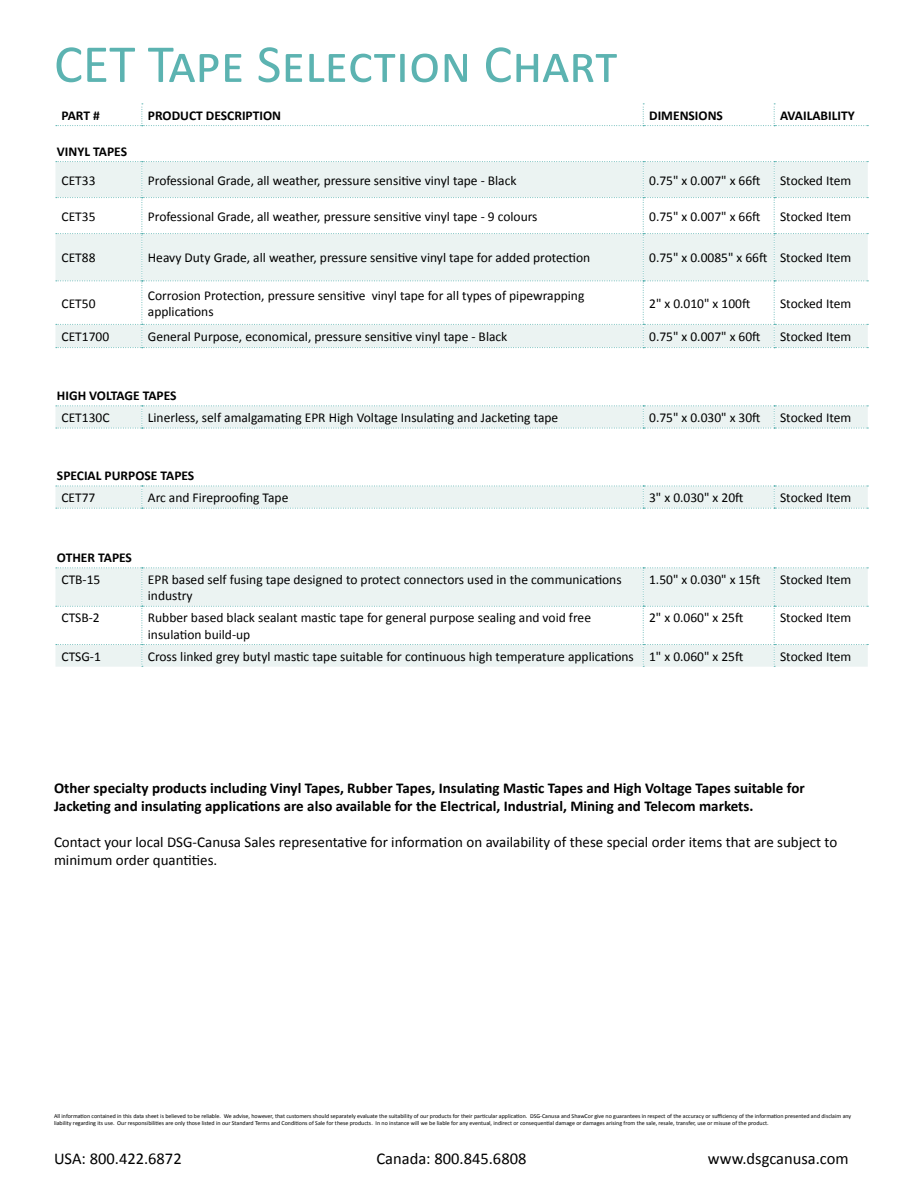
<style>
.page{position:relative;width:918px;height:1188px;background:#fff}
.page>*{position:absolute;margin:0;border:0;box-sizing:border-box;transform-origin:0 0}
.t1{font:54px "Calibri";color:#5cb3b1}
.t2{font:16.5px "Calibri";color:#000}
.t3{font:700 15px/18px "Calibri";color:#000}
.t4{font:15px/18px "Calibri";color:#000}
.t5{font:13.5px/16.2px "Calibri";color:#000}
.t6{font:700 13.5px "Calibri";color:#000}
.t7{font:6px/7.2px "Calibri";color:#000}
</style>
<div class="page">
<svg style="left:56px;top:348px;width:812px;height:220px"></svg>
<svg style="left:56px;top:104px;width:812px;height:22px"></svg>
<svg style="left:56px;top:406px;width:812px;height:23px;background:#e9f2f1"></svg>
<svg style="left:56px;top:161px;width:812px;height:187px"></svg>
<svg style="left:56px;top:486px;width:812px;height:23px;background:#e9f2f1"></svg>
<svg style="left:56px;top:568px;width:812px;height:99px"></svg>
<h1 class="t1" style="left:54px;top:30px;width:565px">CET Tape Selection Chart</h1>
<p class="t6" style="left:62px;top:107px;width:40px">PART #</p>
<p class="t6" style="left:148px;top:107px;width:135px">PRODUCT DESCRIPTION</p>
<p class="t6" style="left:649px;top:107px;width:75px">DIMENSIONS</p>
<p class="t6" style="left:780px;top:107px;width:76px">AVAILABILITY</p>
<p class="t6" style="left:57px;top:143px;width:72px">VINYL TAPES</p>
<p class="t5" style="left:61px;top:172px;width:36px">CET33</p>
<p class="t5" style="left:148px;top:172px;width:370px">Professional Grade, all weather, pressure sensitive vinyl tape - Black</p>
<p class="t5" style="left:649px;top:172px;width:113px">0.75" x 0.007" x 66ft</p>
<p class="t5" style="left:780px;top:172px;width:73px">Stocked Item</p>
<p class="t5" style="left:61px;top:208px;width:36px">CET35</p>
<p class="t5" style="left:148px;top:208px;width:391px">Professional Grade, all weather, pressure sensitive vinyl tape - 9 colours</p>
<p class="t5" style="left:649px;top:208px;width:113px">0.75" x 0.007" x 66ft</p>
<p class="t5" style="left:780px;top:208px;width:73px">Stocked Item</p>
<p class="t5" style="left:61px;top:250px;width:36px">CET88</p>
<p class="t5" style="left:148px;top:250px;width:444px">Heavy Duty Grade, all weather, pressure sensitive vinyl tape for added protection</p>
<p class="t5" style="left:649px;top:250px;width:204px">0.75" x 0.0085" x 66ft Stocked Item</p>
<p class="t5" style="left:61px;top:295px;width:36px">CET50</p>
<p class="t5" style="left:148px;top:287px;width:438px">Corrosion Protection, pressure sensitive vinyl tape for all types of pipewrapping applications</p>
<p class="t5" style="left:649px;top:295px;width:103px">2" x 0.010" x 100ft</p>
<p class="t5" style="left:780px;top:295px;width:73px">Stocked Item</p>
<p class="t5" style="left:61px;top:328px;width:49px">CET1700</p>
<p class="t5" style="left:148px;top:328px;width:361px">General Purpose, economical, pressure sensitive vinyl tape - Black</p>
<p class="t5" style="left:649px;top:328px;width:113px">0.75" x 0.007" x 60ft</p>
<p class="t5" style="left:780px;top:328px;width:73px">Stocked Item</p>
<p class="t6" style="left:57px;top:387px;width:121px">HIGH VOLTAGE TAPES</p>
<p class="t5" style="left:61px;top:410px;width:50px">CET130C</p>
<p class="t5" style="left:148px;top:410px;width:412px">Linerless, self amalgamating EPR High Voltage Insulating and Jacketing tape</p>
<p class="t5" style="left:649px;top:410px;width:113px">0.75" x 0.030" x 30ft</p>
<p class="t5" style="left:780px;top:410px;width:73px">Stocked Item</p>
<p class="t6" style="left:57px;top:467px;width:139px">SPECIAL PURPOSE TAPES</p>
<p class="t5" style="left:61px;top:490px;width:36px">CET77</p>
<p class="t5" style="left:148px;top:490px;width:142px">Arc and Fireproofing Tape</p>
<p class="t5" style="left:649px;top:490px;width:96px">3" x 0.030" x 20ft</p>
<p class="t5" style="left:780px;top:490px;width:73px">Stocked Item</p>
<p class="t6" style="left:57px;top:549px;width:77px">OTHER TAPES</p>
<p class="t5" style="left:61px;top:572px;width:41px">CTB-15</p>
<p class="t5" style="left:148px;top:572px;width:475px">EPR based self fusing tape designed to protect connectors used in the communications industry</p>
<p class="t5" style="left:649px;top:572px;width:113px">1.50" x 0.030" x 15ft</p>
<p class="t5" style="left:780px;top:572px;width:73px">Stocked Item</p>
<p class="t5" style="left:61px;top:610px;width:40px">CTSB-2</p>
<p class="t5" style="left:148px;top:610px;width:445px">Rubber based black sealant mastic tape for general purpose sealing and void free insulation build-up</p>
<p class="t5" style="left:649px;top:610px;width:96px">2" x 0.060" x 25ft</p>
<p class="t5" style="left:780px;top:610px;width:73px">Stocked Item</p>
<p class="t5" style="left:61px;top:648px;width:41px">CTSG-1</p>
<p class="t5" style="left:148px;top:648px;width:597px">Cross linked grey butyl mastic tape suitable for continuous high temperature applications 1" x 0.060" x 25ft</p>
<p class="t5" style="left:780px;top:648px;width:73px">Stocked Item</p>
<p class="t3" style="left:54px;top:779px;width:752px">Other specialty products including Vinyl Tapes, Rubber Tapes, Insulating Mastic Tapes and High Voltage Tapes suitable for<br>Jacketing and insulating applications are also available for the Electrical, Industrial, Mining and Telecom markets.</p>
<p class="t4" style="left:54px;top:833px;width:785px">Contact your local DSG-Canusa Sales representative for information on availability of these special order items that are subject to minimum order quantities.</p>
<p class="t7" style="left:54px;top:1112px;width:799px">All information contained in this data sheet is believed to be reliable. We advise, however, that customers should separately evaluate the suitability of our products for their particular application. DSG-Canusa and ShawCor give no guarantees in respect of the accuracy or sufficiency of the information presented and disclaim any liability regarding its use. Our responsibilities are only those listed in our Standard Terms and Conditions of Sale for these products. In no instance will we be liable for any eventual, indirect or consequential damage or damages arising from the sale, resale, transfer, use or misuse of the product.</p>
<p class="t2" style="left:54px;top:1148px;width:129px">USA: 800.422.6872</p>
<p class="t2" style="left:376px;top:1148px;width:151px">Canada: 800.845.6808</p>
<p class="t2" style="left:708px;top:1148px;width:142px">www.dsgcanusa.com</p>
</div>
